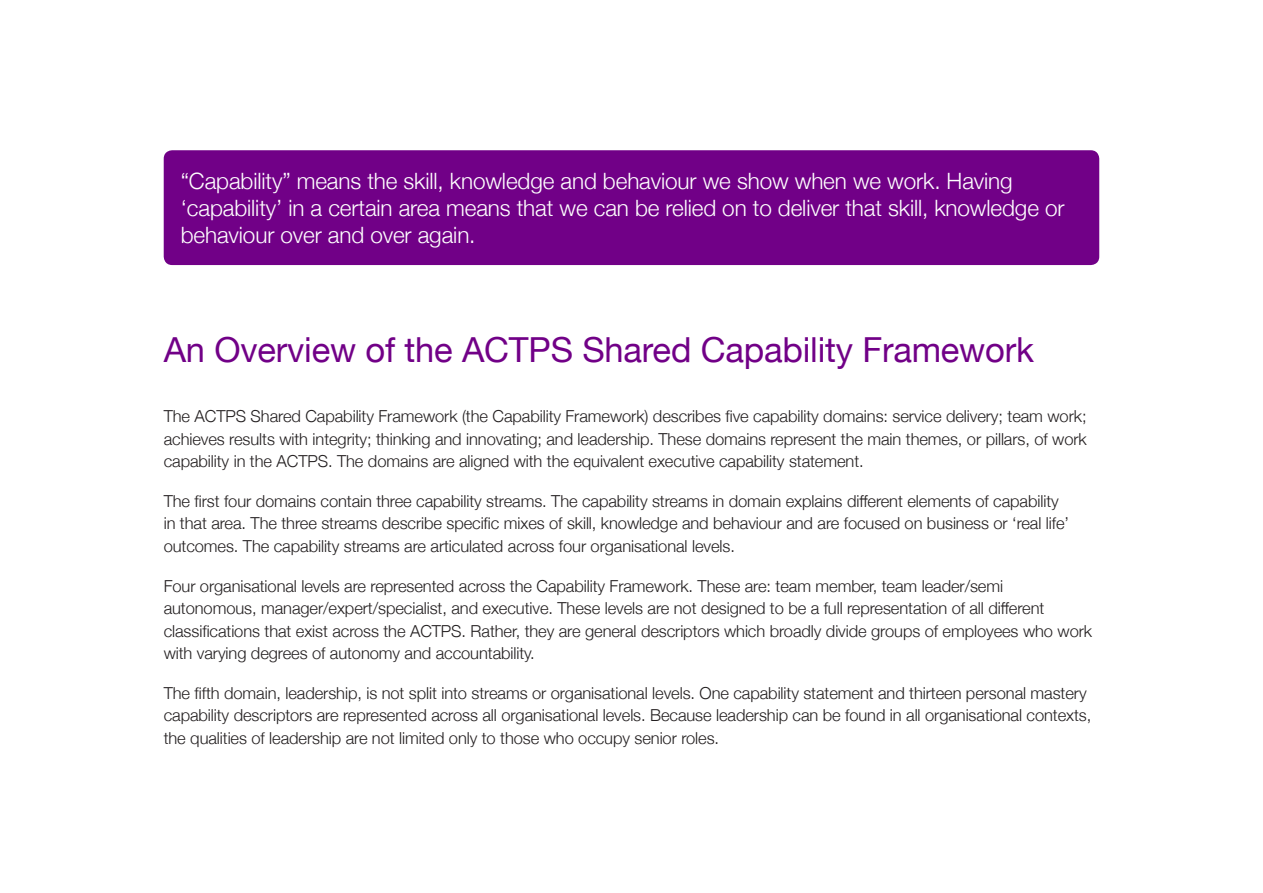
<style>
.page{position:relative;width:1263px;height:893px;background:#fff}
.page>*{position:absolute;margin:0;border:0;box-sizing:border-box;transform-origin:0 0}
.Intro_heading{font:34.5px "Helvetica Neue";letter-spacing:-.005em;color:#710087}
.Intro_text{font:300 22.5px/27px "Helvetica Neue";letter-spacing:-.005em;color:#fff}
.Intro_text-2{font:300 16.5px/22.5px "Helvetica Neue";letter-spacing:-.005em;color:#231f20}
</style>
<div class="page">
<div style="left:164px;top:150px;width:935px;height:115px;background:#710087;border-radius:9px"></div>
<p class="Intro_text" style="left:181px;top:166px;width:885px">“Capability” means the skill, knowledge and behaviour we show when we work. Having ‘capability’ in a certain area means that we can be relied on to deliver that skill, knowledge or behaviour over and over again.</p>
<p class="Intro_heading" style="left:164px;top:325px;width:872px">An Overview of the ACTPS Shared Capability Framework</p>
<p class="Intro_text-2" style="left:164px;top:404px;width:924px;text-align:justify">The ACTPS Shared Capability Framework (the Capability Framework) describes five capability domains: service delivery; team work; achieves results with integrity; thinking and innovating; and leadership. These domains represent the main themes, or pillars, of work capability in the ACTPS. The domains are aligned with the equivalent executive capability statement.</p>
<p class="Intro_text-2" style="left:164px;top:489px;width:907px">The first four domains contain three capability streams. The capability streams in domain explains different elements of capability in that area. The three streams describe specific mixes of skill, knowledge and behaviour and are focused on business or ‘real life’ outcomes. The capability streams are articulated across four organisational levels.</p>
<p class="Intro_text-2" style="left:164px;top:573px;width:930px">Four organisational levels are represented across the Capability Framework. These are: team member, team leader/semi autonomous, manager/expert/specialist, and executive. These levels are not designed to be a full representation of all different classifications that exist across the ACTPS. Rather, they are general descriptors which broadly divide groups of employees who work with varying degrees of autonomy and accountability.</p>
<p class="Intro_text-2" style="left:164px;top:680px;width:929px">The fifth domain, leadership, is not split into streams or organisational levels. One capability statement and thirteen personal mastery capability descriptors are represented across all organisational levels. Because leadership can be found in all organisational contexts, the qualities of leadership are not limited only to those who occupy senior roles.</p>
</div>
